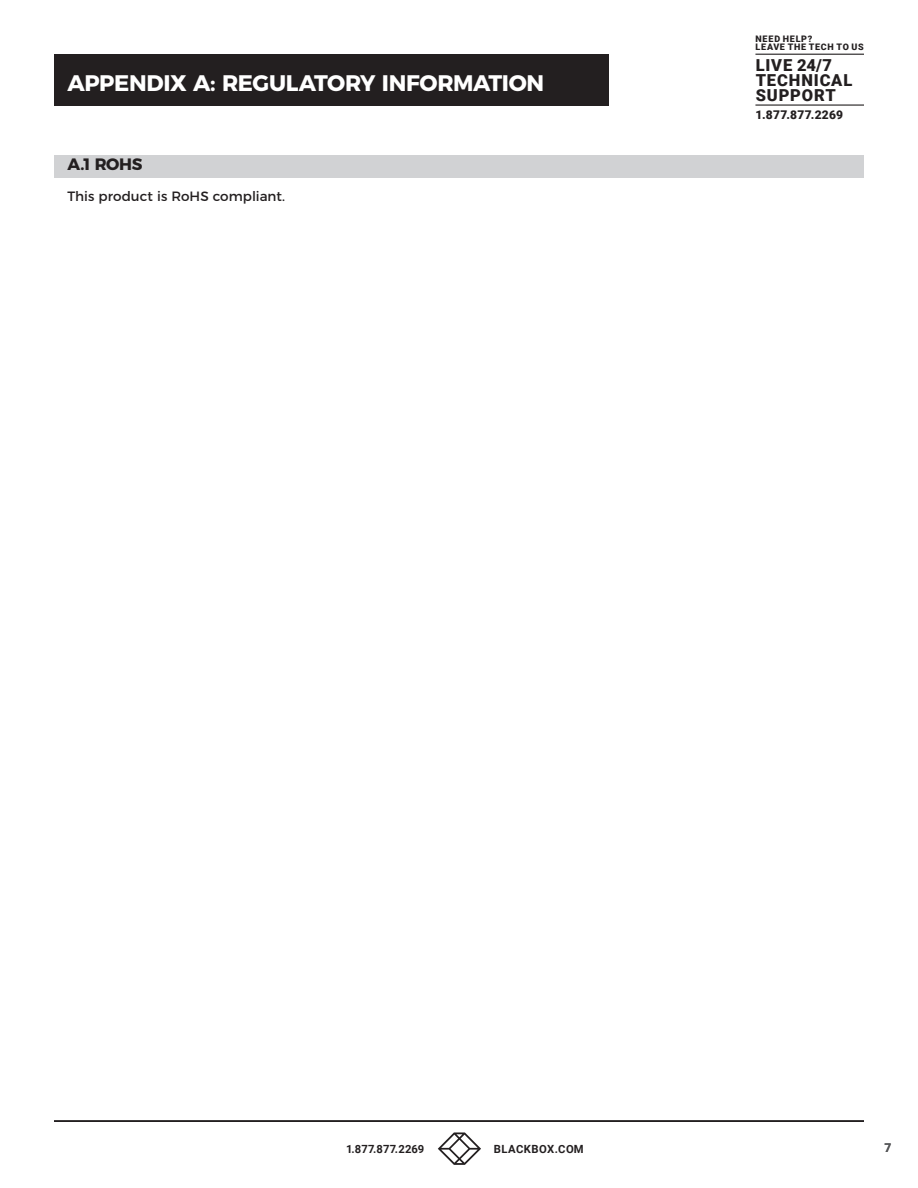
<style>
.page{position:relative;width:918px;height:1188px;background:#fff}
.page>*{position:absolute;margin:0;border:0;box-sizing:border-box;transform-origin:0 0}
.t1{font:700 22.5px "Montserrat";letter-spacing:-.015em;color:#fff}
.t2{font:900 22.5px "Roboto";letter-spacing:.03em;color:#fff}
.t3{font:900 16.5px "Roboto";letter-spacing:.05em;color:#231f20}
.H1-Chapter_Headline{font:700 16.5px "Montserrat";color:#231f20}
.Body_Copy{font:13.5px "Montserrat";letter-spacing:.005em;color:#231f20}
.t4{font:900 12px "Roboto";letter-spacing:.02em;color:#231f20}
.t5{font:700 12px "Roboto";color:#57585a}
.t6{font:700 11.25px "Roboto";letter-spacing:.02em;color:#231f20}
.t7{font:700 11.25px "Roboto";letter-spacing:.045em;color:#231f20}
.t8{font:900 9px "Roboto";letter-spacing:.08em;color:#231f20}
</style>
<div class="page">
<svg style="left:438px;top:1132px;width:43px;height:33px"></svg>
<hr style="left:755px;top:54px;width:109px;height:1px;background:#231f20">
<hr style="left:755px;top:104px;width:109px;height:2px;background:#231f20">
<hr style="left:54px;top:1120px;width:810px;height:2px;background:#231f20">
<div style="left:54px;top:54px;width:554px;height:52px;background:#231f20"></div>
<div style="left:54px;top:155px;width:810px;height:23px;background:#d1d2d4"></div>
<p class="t2" style="left:68px;top:61px;width:247px">CHAPTER 1: HEADLINE</p>
<p class="t1" style="left:68px;top:64px;width:478px">APPENDIX A: REGULATORY INFORMATION</p>
<p class="H1-Chapter_Headline" style="left:68px;top:151px;width:76px">A.1 ROHS</p>
<p class="Body_Copy" style="left:68px;top:185px;width:219px">This product is RoHS compliant.</p>
<p class="t8" style="left:756px;top:32px;width:58px">NEED HELP?</p>
<p class="t8" style="left:756px;top:41px;width:110px">LEAVE THE TECH TO US</p>
<p class="t3" style="left:756px;top:53px;width:78px">LIVE 24/7</p>
<p class="t3" style="left:756px;top:68px;width:98px">TECHNICAL</p>
<p class="t3" style="left:756px;top:83px;width:82px">SUPPORT</p>
<p class="t4" style="left:755px;top:106px;width:89px">1.877.877.2269</p>
<p class="t6" style="left:346px;top:1141px;width:80px">1.877.877.2269</p>
<p class="t7" style="left:494px;top:1141px;width:91px">BLACKBOX.COM</p>
<p class="t5" style="left:885px;top:1139px;width:8px">7</p>
</div>
